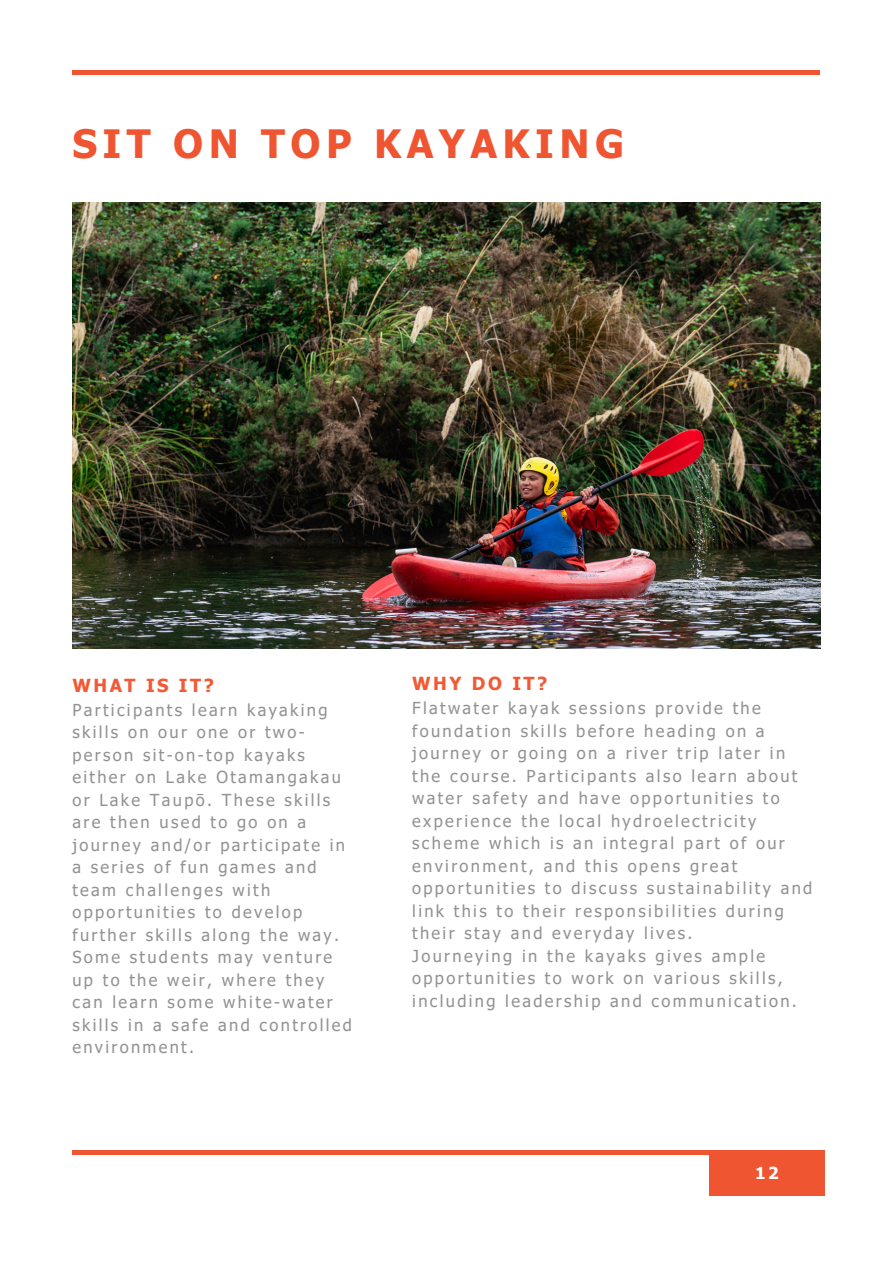
<style>
.page{position:relative;width:894px;height:1264px;background:#fff}
.page>*{position:absolute;margin:0;border:0;box-sizing:border-box;transform-origin:0 0}
.t1{font:700 39px "Tahoma";letter-spacing:.14em;color:#ef5530}
.t2{font:700 18px "Tahoma";letter-spacing:.14em;color:#f15a35}
.t3{font:16.5px/22.5px "Tahoma";letter-spacing:.14em;color:#929292}
.t4{font:700 16.5px "Tahoma";color:#fff}
</style>
<div class="page">
<div style="left:709px;top:1150px;width:114px;height:45px;background:#ef5530"></div>
<hr style="left:72px;top:71px;width:747px;height:3px;background:#ef5530">
<hr style="left:72px;top:1150px;width:747px;height:4px;background:#ef5530">
<img style="left:72px;top:202px;width:747px;height:447px">
<h1 class="t1" style="left:72px;top:119px;width:553px">SIT ON TOP KAYAKING</h1>
<p class="t2" style="left:72px;top:674px;width:143px">WHAT IS IT?</p>
<p class="t3" style="left:72px;top:697px;width:281px">Participants learn kayaking skills on our one or two&shy;person sit-on-top kayaks either on Lake Otamangakau or Lake Taupō. These skills are then used to go on a journey and/or participate in a series of fun games and team challenges with opportunities to develop further skills along the way.<br>Some students may venture up to the weir, where they can learn some white-water skills in a safe and controlled environment.</p>
<p class="t2" style="left:412px;top:672px;width:136px">WHY DO IT?</p>
<p class="t3" style="left:412px;top:696px;width:386px">Flatwater kayak sessions provide the foundation skills before heading on a journey or going on a river trip later in the course. Participants also learn about water safety and have opportunities to</p>
<p class="t3" style="left:412px;top:808px;width:401px">experience the local hydroelectricity scheme which is an integral part of our environment, and this opens great opportunities to discuss sustainability and link this to their responsibilities during their stay and everyday lives.</p>
<p class="t3" style="left:412px;top:943px;width:386px">Journeying in the kayaks gives ample opportunities to work on various skills, including leadership and communication.</p>
<p class="t4" style="left:755px;top:1162px;width:25px">12</p>
</div>
